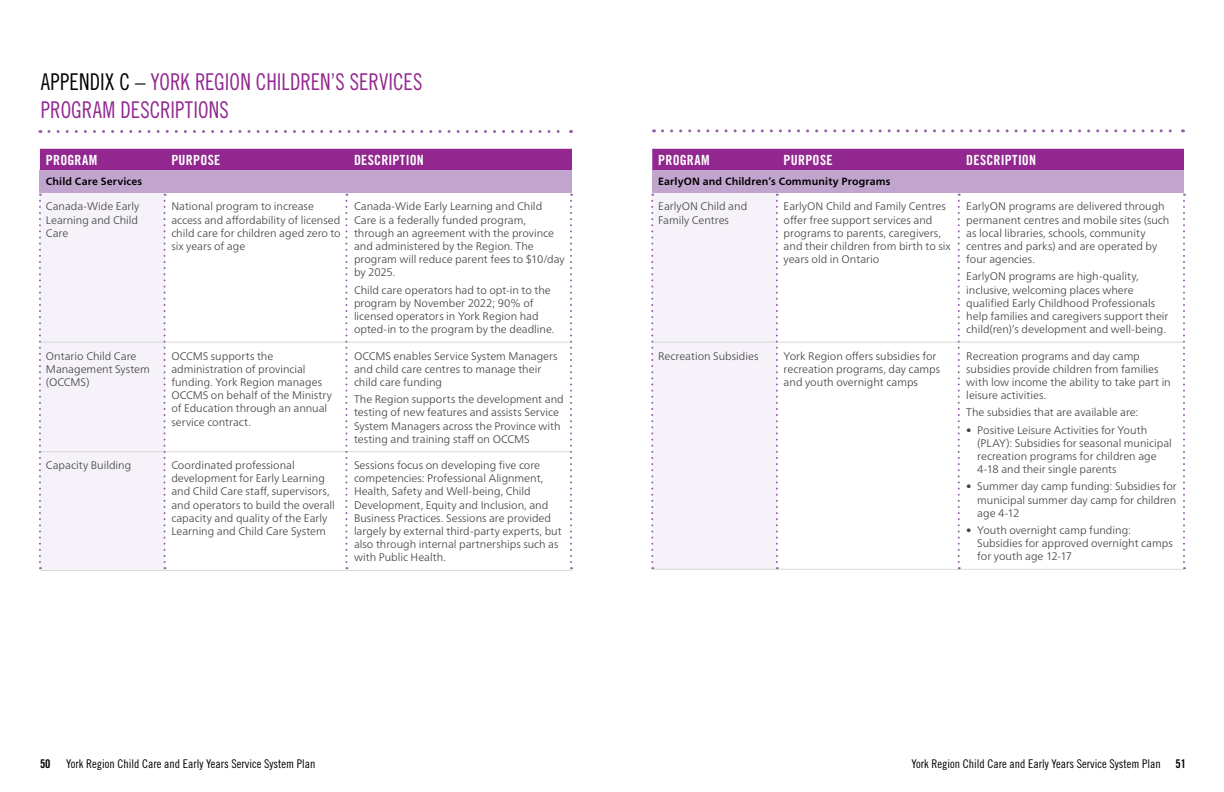
<style>
.page{position:relative;width:1224px;height:792px;background:#fff}
.page>*{position:absolute;margin:0;border:0;box-sizing:border-box;transform-origin:0 0}
.t1{font:23.1px/27.7px "Trade Gothic LT Pro Cn 18";letter-spacing:.005em;color:#92278f;scale:.91 1}
.Subhead{font:14px "Trade Gothic LT Pro Bd Cn 20";letter-spacing:.02em;color:#fff}
.t2{font:12px "Trade Gothic LT Pro Cn 18";color:#000}
.t3{font:12px "Trade Gothic LT Pro Bd Cn 20";color:#000}
.Body_copy{font:300 11px/13.2px "Frutiger Neue LT Pro";letter-spacing:-.005em;color:#414042}
.Subhead-2{font:700 10.5px "Frutiger Neue LT Pro";letter-spacing:.015em;color:#000}
.s1{color:#000}
.s2{font-family:"Trade Gothic LT Pro Bd Cn 20"}
</style>
<div class="page">
<svg style="left:49px;top:130px;width:522px;height:3px"></svg>
<div style="left:40px;top:149px;width:532px;height:22px;background:#92278f"></div>
<div style="left:40px;top:171px;width:532px;height:22px;background:#c1a5cf"></div>
<div style="left:40px;top:193px;width:125px;height:377px;background:#f5f2f9"></div>
<hr style="left:40px;top:342px;width:125px;height:1px;background:#dbdad7">
<hr style="left:165px;top:342px;width:183px;height:1px;background:#dbdad7">
<hr style="left:348px;top:342px;width:224px;height:1px;background:#dbdad7">
<hr style="left:40px;top:451px;width:125px;height:1px;background:#dbdad7">
<hr style="left:165px;top:451px;width:183px;height:1px;background:#dbdad7">
<hr style="left:348px;top:451px;width:224px;height:1px;background:#dbdad7">
<hr style="left:40px;top:570px;width:125px;height:1px;background:#dbdad7">
<hr style="left:165px;top:570px;width:183px;height:1px;background:#dbdad7">
<hr style="left:348px;top:570px;width:224px;height:1px;background:#dbdad7">
<svg style="left:164px;top:194px;width:2px;height:375px"></svg>
<svg style="left:345px;top:194px;width:2px;height:375px"></svg>
<svg style="left:570px;top:194px;width:2px;height:375px"></svg>
<svg style="left:39px;top:194px;width:2px;height:375px"></svg>
<svg style="left:662px;top:129px;width:521px;height:3px"></svg>
<div style="left:652px;top:149px;width:532px;height:22px;background:#92278f"></div>
<div style="left:652px;top:171px;width:532px;height:22px;background:#c1a5cf"></div>
<div style="left:652px;top:193px;width:126px;height:376px;background:#f5f2f9"></div>
<hr style="left:652px;top:342px;width:126px;height:1px;background:#dbdad7">
<hr style="left:778px;top:342px;width:182px;height:1px;background:#dbdad7">
<hr style="left:960px;top:342px;width:224px;height:1px;background:#dbdad7">
<hr style="left:652px;top:569px;width:126px;height:1px;background:#dbdad7">
<hr style="left:778px;top:569px;width:182px;height:1px;background:#dbdad7">
<hr style="left:960px;top:569px;width:224px;height:1px;background:#dbdad7">
<svg style="left:776px;top:194px;width:2px;height:375px"></svg>
<svg style="left:958px;top:194px;width:2px;height:375px"></svg>
<svg style="left:1183px;top:194px;width:2px;height:375px"></svg>
<svg style="left:651px;top:194px;width:2px;height:375px"></svg>
<h1 class="t1" style="left:41px;top:68px;width:421px"><span class="s1">APPENDIX C –</span> YORK REGION CHILDREN’S SERVICES<br>PROGRAM DESCRIPTIONS</h1>
<p class="Subhead" style="left:46px;top:151px;width:53px">PROGRAM</p>
<p class="Subhead" style="left:171px;top:151px;width:51px">PURPOSE</p>
<p class="Subhead" style="left:354px;top:151px;width:71px">DESCRIPTION</p>
<p class="Subhead-2" style="left:46px;top:175px;width:98px">Child Care Services</p>
<p class="Body_copy" style="left:46px;top:200px;width:95px">Canada-Wide Early<br>Learning and Child<br>Care</p>
<p class="Body_copy" style="left:171px;top:200px;width:171px">National program to increase access and affordability of licensed child care for children aged zero to six years of age</p>
<p class="Body_copy" style="left:354px;top:200px;width:212px">Canada-Wide Early Learning and Child Care is a federally funded program, through an agreement with the province and administered by the Region. The program will reduce parent fees to $10/day by 2025.</p>
<p class="Body_copy" style="left:354px;top:283px;width:202px">Child care operators had to opt-in to the program by November 2022; 90% of licensed operators in York Region had opted-in to the program by the deadline.</p>
<p class="Body_copy" style="left:46px;top:349px;width:105px">Ontario Child Care<br>Management System (OCCMS)</p>
<p class="Body_copy" style="left:171px;top:349px;width:162px">OCCMS supports the administration of provincial funding. York Region manages<br>OCCMS on behalf of the Ministry of Education through an annual service contract.</p>
<p class="Body_copy" style="left:354px;top:349px;width:205px">OCCMS enables Service System Managers and child care centres to manage their child care funding</p>
<p class="Body_copy" style="left:354px;top:393px;width:211px">The Region supports the development and testing of new features and assists Service System Managers across the Province with testing and training staff on OCCMS</p>
<p class="Body_copy" style="left:46px;top:459px;width:87px">Capacity Building</p>
<p class="Body_copy" style="left:171px;top:459px;width:165px">Coordinated professional development for Early Learning and Child Care staff, supervisors, and operators to build the overall capacity and quality of the Early<br>Learning and Child Care System</p>
<p class="Body_copy" style="left:354px;top:459px;width:209px">Sessions focus on developing five core competencies: Professional Alignment, Health, Safety and Well-being, Child Development, Equity and Inclusion, and Business Practices. Sessions are provided largely by external third-party experts, but also through internal partnerships such as with Public Health.</p>
<p class="Subhead" style="left:658px;top:151px;width:53px">PROGRAM</p>
<p class="Subhead" style="left:784px;top:151px;width:51px">PURPOSE</p>
<p class="Subhead" style="left:966px;top:151px;width:71px">DESCRIPTION</p>
<p class="Subhead-2" style="left:658px;top:175px;width:234px">EarlyON and Children’s Community Programs</p>
<p class="Body_copy" style="left:658px;top:200px;width:91px">EarlyON Child and<br>Family Centres</p>
<p class="Body_copy" style="left:784px;top:200px;width:169px">EarlyON Child and Family Centres offer free support services and programs to parents, caregivers, and their children from birth to six years old in Ontario</p>
<p class="Body_copy" style="left:966px;top:200px;width:205px">EarlyON programs are delivered through permanent centres and mobile sites (such as local libraries, schools, community centres and parks) and are operated by four agencies.</p>
<p class="Body_copy" style="left:966px;top:270px;width:204px">EarlyON programs are high-quality, inclusive, welcoming places where qualified Early Childhood Professionals help families and caregivers support their child(ren)’s development and well-being.</p>
<p class="Body_copy" style="left:658px;top:349px;width:102px">Recreation Subsidies</p>
<p class="Body_copy" style="left:784px;top:349px;width:158px">York Region offers subsidies for recreation programs, day camps and youth overnight camps</p>
<p class="Body_copy" style="left:966px;top:349px;width:206px">Recreation programs and day camp subsidies provide children from families with low income the ability to take part in leisure activities.</p>
<p class="Body_copy" style="left:966px;top:406px;width:174px">The subsidies that are available are:</p>
<p class="Body_copy" style="left:977px;top:423px;width:196px;text-indent:-11px">• Positive Leisure Activities for Youth (PLAY): Subsidies for seasonal municipal recreation programs for children age 4-18 and their single parents</p>
<p class="Body_copy" style="left:977px;top:480px;width:201px;text-align:justify;text-indent:-11px">• Summer day camp funding: Subsidies for municipal summer day camp for children age 4-12</p>
<p class="Body_copy" style="left:977px;top:523px;width:197px;text-indent:-11px">• Youth overnight camp funding:<br>Subsidies for approved overnight camps for youth age 12-17</p>
<p class="t3" style="left:40px;top:756px;width:12px">50</p>
<p class="t2" style="left:66px;top:757px;width:251px">York Region Child Care and Early Years Service System Plan</p>
<p class="t2" style="left:912px;top:757px;width:276px">York Region Child Care and Early Years Service System Plan <span class="s2">51</span></p>
</div>
